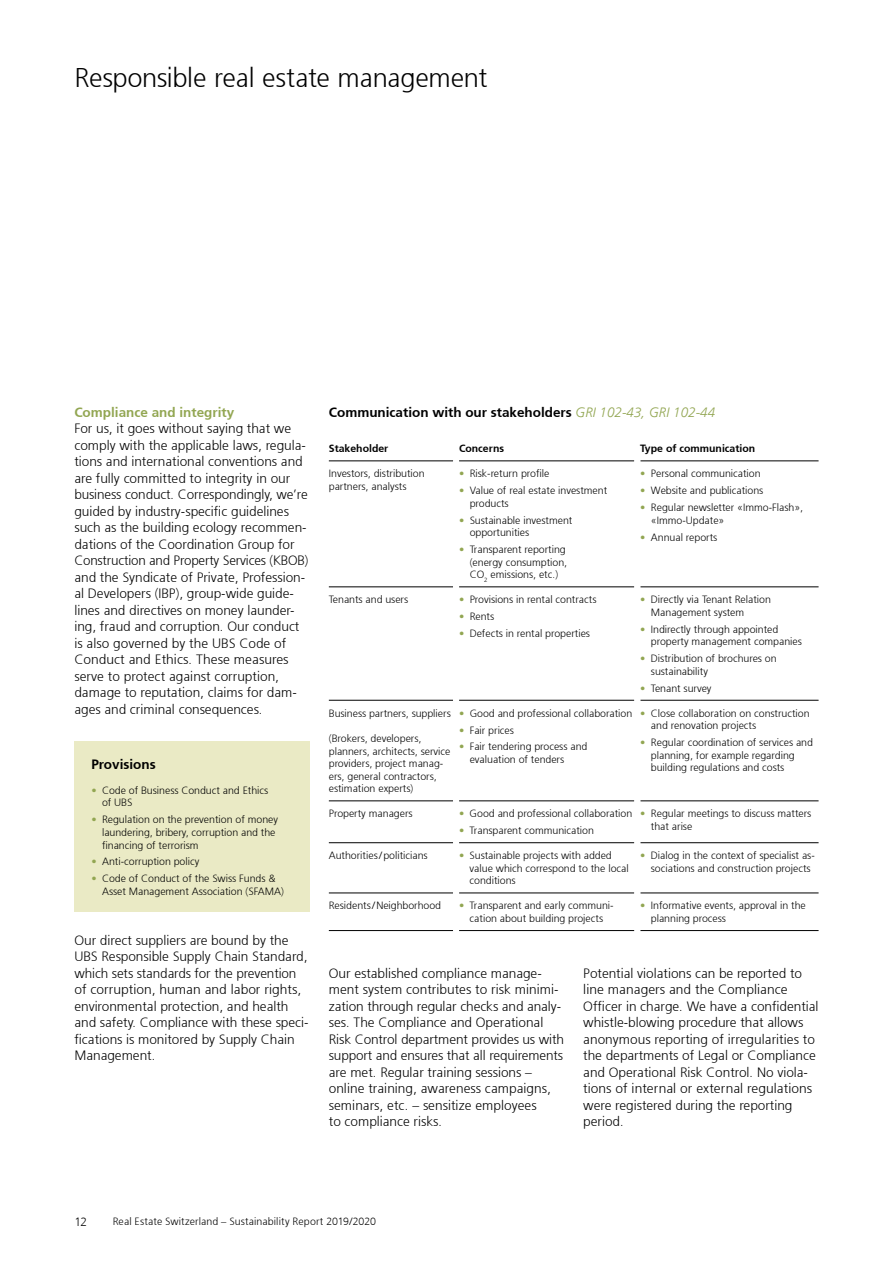
<style>
.page{position:relative;width:893px;height:1263px;background:#fff}
.page>*{position:absolute;margin:0;border:0;box-sizing:border-box;transform-origin:0 0}
.t1{font:300 27px "Frutiger 45";letter-spacing:-.01em;color:#000}
.t2{font:300 13.5px/16.5px "Frutiger 45";color:#000}
.t3{font:300 13.5px "Frutiger 45";color:#000}
.t4{font:300 13.5px "Frutiger 45";color:#92a652}
.t5{font:300 12px "Frutiger 45";color:#000}
.t6{font:300 10.5px/12.6px "Frutiger 45";color:#000}
.t7{font:300 10.5px "Frutiger 45";color:#000}
.s1{color:#92a652}
.s2{font-style:italic;color:#92a652}
</style>
<div class="page">
<hr style="left:329px;top:587px;width:124px;height:1px;background:#000">
<hr style="left:459px;top:587px;width:175px;height:1px;background:#000">
<hr style="left:640px;top:587px;width:179px;height:1px;background:#000">
<hr style="left:329px;top:700px;width:124px;height:1px;background:#000">
<hr style="left:459px;top:700px;width:175px;height:1px;background:#000">
<hr style="left:640px;top:700px;width:179px;height:1px;background:#000">
<hr style="left:329px;top:801px;width:124px;height:1px;background:#000">
<hr style="left:459px;top:801px;width:175px;height:1px;background:#000">
<hr style="left:640px;top:801px;width:179px;height:1px;background:#000">
<hr style="left:329px;top:842px;width:124px;height:1px;background:#000">
<hr style="left:459px;top:842px;width:175px;height:1px;background:#000">
<hr style="left:640px;top:842px;width:179px;height:1px;background:#000">
<hr style="left:329px;top:893px;width:124px;height:1px;background:#000">
<hr style="left:459px;top:893px;width:175px;height:1px;background:#000">
<hr style="left:640px;top:893px;width:179px;height:1px;background:#000">
<hr style="left:329px;top:461px;width:124px;height:1px;background:#000">
<hr style="left:459px;top:461px;width:175px;height:1px;background:#000">
<hr style="left:640px;top:461px;width:179px;height:1px;background:#000">
<hr style="left:329px;top:930px;width:124px;height:1px;background:#000">
<hr style="left:459px;top:930px;width:175px;height:1px;background:#000">
<hr style="left:640px;top:930px;width:179px;height:1px;background:#000">
<div style="left:74px;top:741px;width:236px;height:171px;background:#eaeac5"></div>
<h1 class="t1" style="left:74px;top:62px;width:414px">Responsible real estate management</h1>
<p class="t4" style="left:74px;top:404px;width:161px">Compliance and integrity</p>
<p class="t2" style="left:74px;top:420px;width:236px">For us, it goes without saying that we comply with the applicable laws, regula&shy;tions and international conventions and are fully committed to integrity in our business conduct. Correspondingly, we’re guided by industry-specific guidelines such as the building ecology recommen&shy;dations of the Coordination Group for Construction and Property Services (KBOB) and the Syndicate of Private, Profession&shy;al Developers (IBP), group-wide guide&shy;lines and directives on money launder&shy;ing, fraud and corruption. Our conduct is also governed by the UBS Code of Conduct and Ethics. These measures serve to protect against corruption, damage to reputation, claims for dam&shy;ages and criminal consequences.</p>
<p class="t3" style="left:91px;top:756px;width:66px">Provisions</p>
<p class="t6" style="left:102px;top:784px;width:168px;text-indent:-11px"><span class="s1">•</span> Code of Business Conduct and Ethics of UBS</p>
<p class="t6" style="left:102px;top:813px;width:178px;text-indent:-11px"><span class="s1">•</span> Regulation on the prevention of money laundering, bribery, corruption and the financing of terrorism</p>
<p class="t6" style="left:91px;top:855px;width:110px"><span class="s1">•</span> Anti-corruption policy</p>
<p class="t6" style="left:102px;top:872px;width:184px;text-indent:-11px"><span class="s1">•</span> Code of Conduct of the Swiss Funds &amp;<br>Asset Management Association (SFAMA)</p>
<p class="t2" style="left:74px;top:932px;width:236px">Our direct suppliers are bound by the UBS Responsible Supply Chain Standard, which sets standards for the prevention of corruption, human and labor rights, environmental protection, and health and safety. Compliance with these speci&shy;fications is monitored by Supply Chain Management.</p>
<p class="t3" style="left:329px;top:404px;width:388px">Communication with our stakeholders <span class="s2">GRI 102-43, GRI 102-44</span></p>
<p class="t7" style="left:329px;top:442px;width:61px">Stakeholder</p>
<p class="t7" style="left:459px;top:442px;width:47px">Concerns</p>
<p class="t7" style="left:640px;top:442px;width:116px">Type of communication</p>
<p class="t6" style="left:329px;top:467px;width:97px">Investors, distribution partners, analysts</p>
<p class="t6" style="left:459px;top:467px;width:92px"><span class="s1">•</span> Risk-return profile</p>
<p class="t6" style="left:640px;top:467px;width:122px"><span class="s1">•</span> Personal communication</p>
<p class="t6" style="left:640px;top:484px;width:125px"><span class="s1">•</span> Website and publications</p>
<p class="t6" style="left:651px;top:501px;width:154px;text-indent:-11px"><span class="s1">•</span> Regular newsletter «Immo-Flash», «Immo-Update»</p>
<p class="t6" style="left:640px;top:530px;width:78px"><span class="s1">•</span> Annual reports</p>
<p class="t6" style="left:470px;top:484px;width:139px;text-indent:-11px"><span class="s1">•</span> Value of real estate investment products</p>
<p class="t6" style="left:470px;top:514px;width:104px;text-indent:-11px"><span class="s1">•</span> Sustainable investment opportunities</p>
<p class="t6" style="left:470px;top:543px;width:99px;text-indent:-11px"><span class="s1">•</span> Transparent reporting (energy consumption,<br>CO<sub>2</sub> emissions, etc.)</p>
<p class="t6" style="left:329px;top:593px;width:81px">Tenants and users</p>
<p class="t6" style="left:459px;top:593px;width:139px"><span class="s1">•</span> Provisions in rental contracts</p>
<p class="t6" style="left:459px;top:610px;width:37px"><span class="s1">•</span> Rents</p>
<p class="t6" style="left:459px;top:627px;width:133px"><span class="s1">•</span> Defects in rental properties</p>
<p class="t6" style="left:329px;top:707px;width:123px">Business partners, suppliers</p>
<p class="t6" style="left:329px;top:732px;width:123px">(Brokers, developers, planners, architects, service providers, project manag&shy;ers, general contractors, estimation experts)</p>
<p class="t6" style="left:459px;top:707px;width:175px"><span class="s1">•</span> Good and professional collaboration</p>
<p class="t6" style="left:459px;top:724px;width:56px"><span class="s1">•</span> Fair prices</p>
<p class="t6" style="left:470px;top:740px;width:119px;text-indent:-11px"><span class="s1">•</span> Fair tendering process and evaluation of tenders</p>
<p class="t6" style="left:329px;top:807px;width:85px">Property managers</p>
<p class="t6" style="left:459px;top:807px;width:175px"><span class="s1">•</span> Good and professional collaboration</p>
<p class="t6" style="left:459px;top:824px;width:136px"><span class="s1">•</span> Transparent communication</p>
<p class="t6" style="left:651px;top:593px;width:121px;text-indent:-11px"><span class="s1">•</span> Directly via Tenant Relation<br>Management system</p>
<p class="t6" style="left:651px;top:623px;width:152px;text-indent:-11px"><span class="s1">•</span> Indirectly through appointed property management companies</p>
<p class="t6" style="left:651px;top:652px;width:127px;text-indent:-11px"><span class="s1">•</span> Distribution of brochures on sustainability</p>
<p class="t6" style="left:640px;top:682px;width:73px"><span class="s1">•</span> Tenant survey</p>
<p class="t6" style="left:651px;top:707px;width:160px;text-indent:-11px"><span class="s1">•</span> Close collaboration on construction and renovation projects</p>
<p class="t6" style="left:651px;top:736px;width:164px;text-indent:-11px"><span class="s1">•</span> Regular coordination of services and planning, for example regarding building regulations and costs</p>
<p class="t6" style="left:651px;top:807px;width:162px;text-indent:-11px"><span class="s1">•</span> Regular meetings to discuss matters that arise</p>
<p class="t6" style="left:329px;top:849px;width:100px">Authorities/politicians</p>
<p class="t6" style="left:470px;top:849px;width:161px;text-indent:-11px"><span class="s1">•</span> Sustainable projects with added value which correspond to the local conditions</p>
<p class="t6" style="left:651px;top:849px;width:165px;text-indent:-11px"><span class="s1">•</span> Dialog in the context of specialist as&shy;sociations and construction projects</p>
<p class="t6" style="left:329px;top:899px;width:114px">Residents/Neighborhood</p>
<p class="t6" style="left:459px;top:899px;width:155px;text-align:center"><span class="s1">•</span> Transparent and early communi&shy;cation about building projects</p>
<p class="t6" style="left:651px;top:899px;width:156px;text-indent:-11px"><span class="s1">•</span> Informative events, approval in the planning process</p>
<p class="t2" style="left:329px;top:965px;width:237px">Our established compliance manage&shy;ment system contributes to risk minimi&shy;zation through regular checks and analy&shy;ses. The Compliance and Operational Risk Control department provides us with support and ensures that all requirements are met. Regular training sessions – online training, awareness campaigns, seminars, etc. – sensitize employees<br>to compliance risks.</p>
<p class="t2" style="left:583px;top:965px;width:237px">Potential violations can be reported to line managers and the Compliance Officer in charge. We have a confidential whistle-blowing procedure that allows anonymous reporting of irregularities to the departments of Legal or Compliance and Operational Risk Control. No viola&shy;tions of internal or external regulations were registered during the reporting period.</p>
<p class="t5" style="left:74px;top:1215px;width:14px">12</p>
<p class="t6" style="left:113px;top:1215px;width:265px">Real Estate Switzerland – Sustainability Report 2019/2020</p>
</div>
